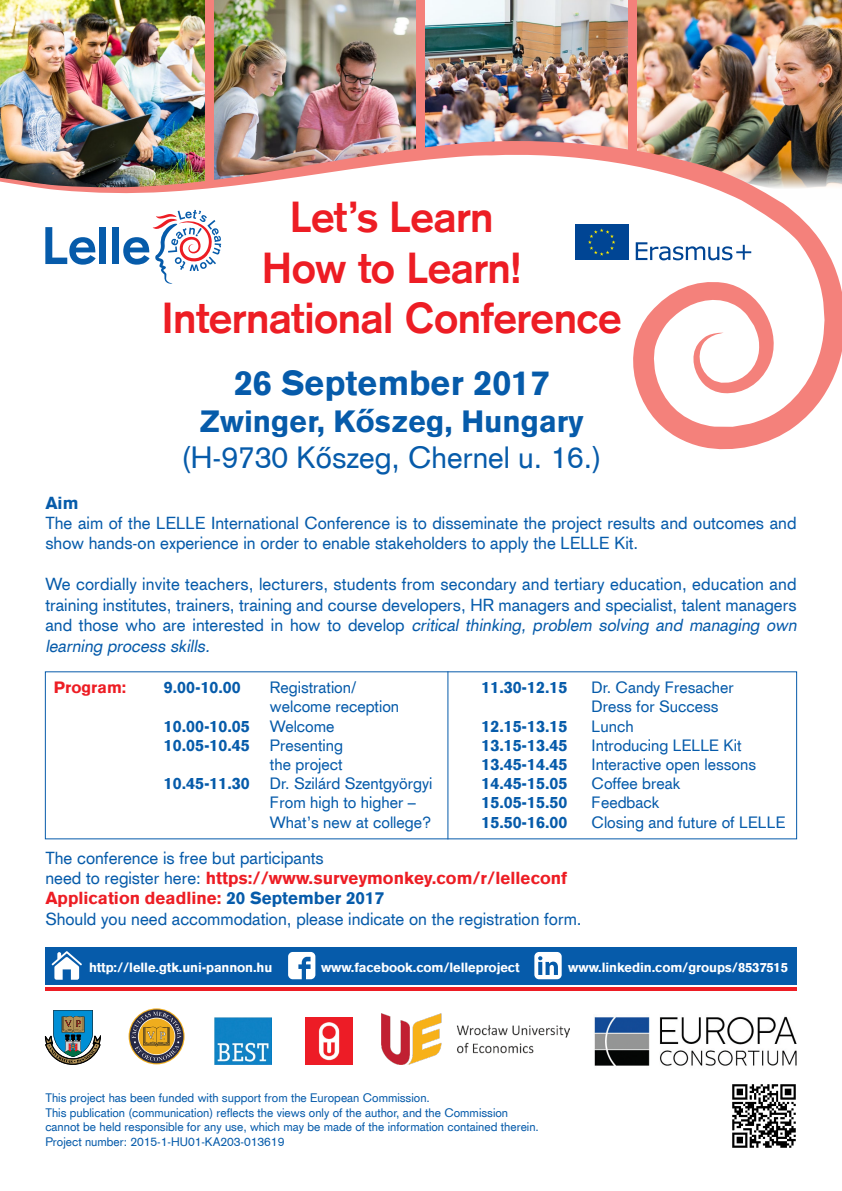
<style>
.page{position:relative;width:842px;height:1191px;background:#fff}
.page>*{position:absolute;margin:0;border:0;box-sizing:border-box;transform-origin:0 0}
.t1{font:700 42.2px/50.7px "Akzidenz Grotesk CE";letter-spacing:-.01em;color:#ed1d24;text-align:center}
.t2{font:900 34px "Akzidenz Grotesk CE";color:#065baa}
.t3{font:30px "Akzidenz Grotesk CE";color:#065baa}
.t4{font:900 30px "Akzidenz Grotesk CE";color:#065baa}
.t5{font:17px/20.4px "Akzidenz Grotesk CE";color:#065baa}
.t6{font:900 17px "Akzidenz Grotesk CE";color:#065baa}
.t7{font:16px/19.2px "Akzidenz Grotesk CE";color:#065baa}
.t8{font:900 16px "Akzidenz Grotesk CE";color:#065baa}
.t9{font:900 16px "Akzidenz Grotesk CE";color:#ed1d24}
.t10{font:900 13px "Akzidenz Grotesk CE";letter-spacing:-.01em;color:#fff}
.t11{font:12px/14.4px "Akzidenz Grotesk CE";color:#065baa}
.s1{font-style:italic}
.s2{font-weight:900;color:#ed1d24}
.s3{font-weight:900}
</style>
<div class="page">
<img style="left:636px;top:0;width:206px;height:133px">
<img style="left:214px;top:0;width:203px;height:133px">
<img style="left:0;top:0;width:206px;height:133px">
<img style="left:425px;top:0;width:203px;height:133px">
<svg style="left:0;top:133px;width:842px;height:317px"></svg>
<div style="left:45px;top:947px;width:752px;height:38px;background:#065baa"></div>
<hr style="left:45px;top:987px;width:752px;height:3px;background:#ed1d24">
<svg style="left:288px;top:952px;width:27px;height:27px"></svg>
<svg style="left:534px;top:952px;width:28px;height:27px"></svg>
<svg style="left:52px;top:951px;width:30px;height:28px"></svg>
<svg style="left:636px;top:242px;width:115px;height:18px"></svg>
<div style="left:575px;top:224px;width:53px;height:36px;background:#004594"></div>
<svg style="left:588px;top:228px;width:27px;height:28px"></svg>
<img style="left:732px;top:1084px;width:64px;height:64px">
<div style="left:206px;top:0;width:8px;height:183px;background:#f4817b"></div>
<div style="left:417px;top:0;width:8px;height:154px;background:#f4817b"></div>
<div style="left:628px;top:0;width:8px;height:160px;background:#f4817b"></div>
<svg style="left:45px;top:1010px;width:56px;height:55px"></svg>
<svg style="left:129px;top:1008px;width:56px;height:56px"></svg>
<svg style="left:130px;top:1009px;width:53px;height:54px"></svg>
<svg style="left:132px;top:1011px;width:49px;height:50px;background:#9b8256"></svg>
<img style="left:215px;top:1017px;width:57px;height:47px">
<img style="left:594px;top:1016px;width:203px;height:50px">
<img style="left:305px;top:1017px;width:47px;height:47px">
<img style="left:382px;top:1013px;width:187px;height:51px">
<hr style="left:447px;top:671px;width:1px;height:168px;background:#065baa">
<h1 class="t1" style="left:162px;top:192px;width:461px">Let’s Learn<br>How to Learn!<br>International Conference</h1>
<h2 class="t2" style="left:234px;top:361px;width:316px">26 September 2017</h2>
<h3 class="t4" style="left:200px;top:402px;width:385px">Zwinger, Kőszeg, Hungary</h3>
<h3 class="t3" style="left:181px;top:438px;width:422px">(H-9730 Kőszeg, Chernel u. 16.)</h3>
<p class="t6" style="left:45px;top:491px;width:35px">Aim</p>
<p class="t5" style="left:45px;top:512px;width:753px">The aim of the LELLE International Conference is to disseminate the project results and outcomes and show hands-on experience in order to enable stakeholders to apply the LELLE Kit.</p>
<p class="t5" style="left:45px;top:574px;width:757px">We cordially invite teachers, lecturers, students from secondary and tertiary education, education and training institutes, trainers, training and course developers, HR managers and specialist, talent managers a n d t h o s e w h o a r e i n t e r e st e d i n h o w t o d e v e l o p <span class="s1">critical thinking, problem solving and managing own learning process skills.</span></p>
<p class="t8" style="left:482px;top:677px;width:87px">11.30-12.15</p>
<p class="t7" style="left:592px;top:677px;width:144px">Dr. Candy Fresacher<br>Dress for Success</p>
<p class="t8" style="left:482px;top:715px;width:87px">12.15-13.15</p>
<p class="t7" style="left:592px;top:716px;width:44px">Lunch</p>
<p class="t8" style="left:482px;top:734px;width:87px">13.15-13.45</p>
<p class="t7" style="left:592px;top:735px;width:151px">Introducing LELLE Kit</p>
<p class="t8" style="left:482px;top:754px;width:87px">13.45-14.45</p>
<p class="t7" style="left:592px;top:754px;width:166px">Interactive open lessons</p>
<p class="t8" style="left:482px;top:773px;width:87px">14.45-15.05</p>
<p class="t7" style="left:592px;top:773px;width:90px">Coffee break</p>
<p class="t8" style="left:482px;top:792px;width:87px">15.05-15.50</p>
<p class="t7" style="left:592px;top:793px;width:69px">Feedback</p>
<p class="t8" style="left:482px;top:811px;width:87px">15.50-16.00</p>
<p class="t7" style="left:592px;top:812px;width:195px">Closing and future of LELLE</p>
<p class="t5" style="left:45px;top:847px;width:538px">The conference is free but participants<br>need to register here: <span class="s2">https://www.surveymonkey.com/r/lelleconf Application deadline:</span> <span class="s3">20 September 2017<br></span>Should you need accommodation, please indicate on the registration form.</p>
<p class="t9" style="left:54px;top:677px;width:74px">Program:</p>
<p class="t8" style="left:164px;top:677px;width:78px">9.00-10.00</p>
<p class="t7" style="left:270px;top:677px;width:131px">Registration/ welcome reception</p>
<p class="t8" style="left:164px;top:715px;width:87px">10.00-10.05</p>
<p class="t7" style="left:270px;top:716px;width:66px">Welcome</p>
<p class="t8" style="left:164px;top:734px;width:87px">10.05-10.45</p>
<p class="t7" style="left:270px;top:735px;width:74px">Presenting the project</p>
<p class="t8" style="left:164px;top:773px;width:87px">10.45-11.30</p>
<p class="t7" style="left:270px;top:773px;width:164px">Dr. Szilárd Szentgyörgyi<br>From high to higher –<br>What’s new at college?</p>
<p class="t10" style="left:89px;top:959px;width:185px">http://lelle.gtk.uni-pannon.hu</p>
<p class="t10" style="left:321px;top:959px;width:200px">www.facebook.com/lelleproject</p>
<p class="t10" style="left:568px;top:959px;width:221px">www.linkedin.com/groups/8537515</p>
<p class="t11" style="left:45px;top:1090px;width:495px">This project has been funded with support from the European Commission.<br>This publication (communication) reflects the views only of the author, and the Commission cannot be held responsible for any use, which may be made of the information contained therein.<br>Project number: 2015-1-HU01-KA203-013619</p>
</div>
